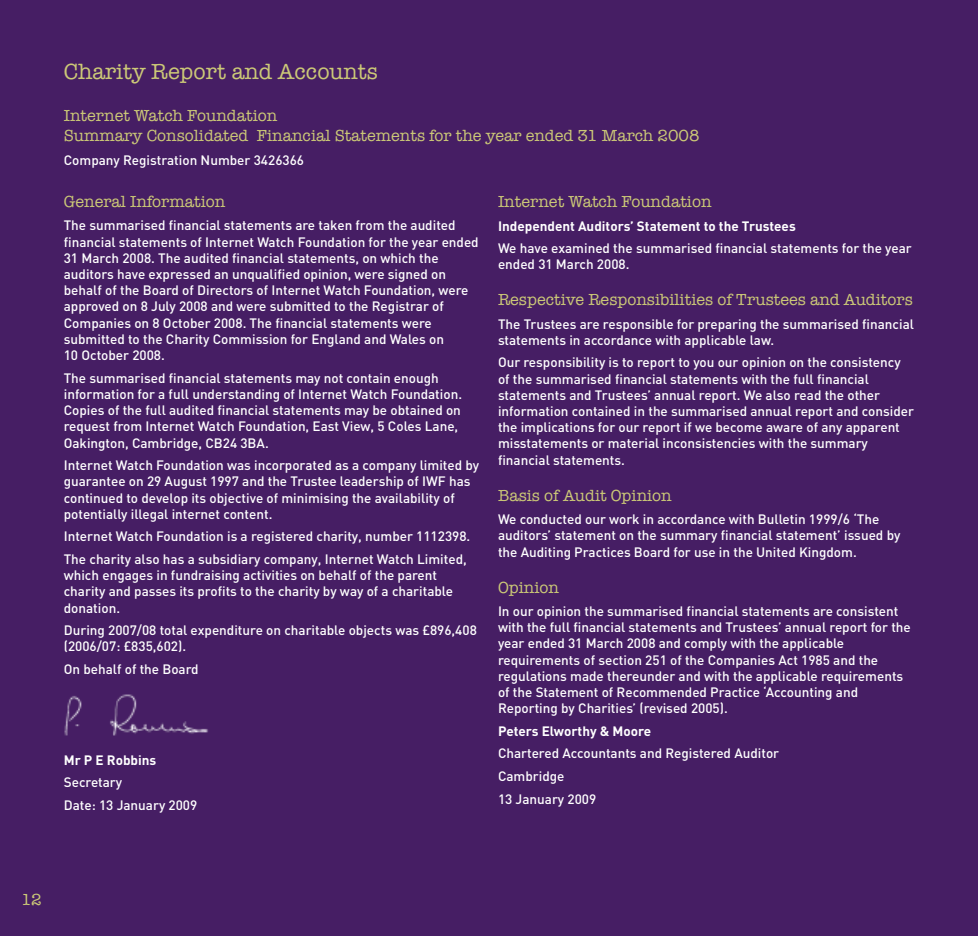
<style>
.page{position:relative;width:978px;height:936px;background:#fff}
.page>*{position:absolute;margin:0;border:0;box-sizing:border-box;transform-origin:0 0}
.t1{font:22.5px "American Typewriter";color:#ccc977}
.t2{font:16.5px/19.8px "American Typewriter";color:#ccc977}
.t3{font:500 13.5px/16.2px "DIN";color:#fff}
.t4{font:700 13.5px "DIN";color:#fff}
</style>
<div class="page">
<div style="left:0;top:0;width:978px;height:935px;background:#461e64"></div>
<img style="left:64px;top:694px;width:144px;height:42px">
<h1 class="t1" style="left:64px;top:59px;width:316px">Charity Report and Accounts</h1>
<p class="t2" style="left:64px;top:106px;width:637px">Internet Watch Foundation<br>Summary Consolidated Financial Statements for the year ended 31 March 2008</p>
<p class="t3" style="left:64px;top:152px;width:242px">Company Registration Number 3426366</p>
<p class="t2" style="left:64px;top:192px;width:163px">General Information</p>
<p class="t3" style="left:64px;top:218px;width:416px">The summarised financial statements are taken from the audited financial statements of Internet Watch Foundation for the year ended 31 March 2008. The audited financial statements, on which the auditors have expressed an unqualified opinion, were signed on behalf of the Board of Directors of Internet Watch Foundation, were approved on 8 July 2008 and were submitted to the Registrar of Companies on 8 October 2008. The financial statements were submitted to the Charity Commission for England and Wales on<br>10 October 2008.</p>
<p class="t3" style="left:64px;top:370px;width:400px">The summarised financial statements may not contain enough information for a full understanding of Internet Watch Foundation.<br>Copies of the full audited financial statements may be obtained on request from Internet Watch Foundation, East View, 5 Coles Lane, Oakington, Cambridge, CB24 3BA.</p>
<p class="t3" style="left:64px;top:457px;width:417px">Internet Watch Foundation was incorporated as a company limited by guarantee on 29 August 1997 and the Trustee leadership of IWF has continued to develop its objective of minimising the availability of potentially illegal internet content.</p>
<p class="t3" style="left:64px;top:525px;width:408px;line-height:22.6px">Internet Watch Foundation is a registered charity, number 1112398.<br>The charity also has a subsidiary company, Internet Watch Limited,</p>
<p class="t3" style="left:64px;top:567px;width:391px">which engages in fundraising activities on behalf of the parent charity and passes its profits to the charity by way of a charitable donation.</p>
<p class="t3" style="left:64px;top:622px;width:415px">During 2007/08 total expenditure on charitable objects was £896,408 (2006/07: £835,602).</p>
<p class="t3" style="left:64px;top:661px;width:136px">On behalf of the Board</p>
<p class="t4" style="left:64px;top:751px;width:94px">Mr P E Robbins</p>
<p class="t3" style="left:64px;top:770px;width:135px;line-height:22.6px">Secretary<br>Date: 13 January 2009</p>
<p class="t2" style="left:498px;top:192px;width:215px">Internet Watch Foundation</p>
<p class="t4" style="left:498px;top:218px;width:299px">Independent Auditors’ Statement to the Trustees</p>
<p class="t3" style="left:498px;top:240px;width:415px">We have examined the summarised financial statements for the year ended 31 March 2008.</p>
<p class="t2" style="left:498px;top:290px;width:416px">Respective Responsibilities of Trustees and Auditors</p>
<p class="t3" style="left:498px;top:316px;width:418px">The Trustees are responsible for preparing the summarised financial statements in accordance with applicable law.</p>
<p class="t3" style="left:498px;top:354px;width:418px">Our responsibility is to report to you our opinion on the consistency of the summarised financial statements with the full financial statements and Trustees’ annual report. We also read the other information contained in the summarised annual report and consider the implications for our report if we become aware of any apparent misstatements or material inconsistencies with the summary financial statements.</p>
<p class="t2" style="left:498px;top:485px;width:175px">Basis of Audit Opinion</p>
<p class="t3" style="left:498px;top:511px;width:404px">We conducted our work in accordance with Bulletin 1999/6 ‘The auditors’ statement on the summary financial statement’ issued by the Auditing Practices Board for use in the United Kingdom.</p>
<p class="t2" style="left:498px;top:577px;width:62px">Opinion</p>
<p class="t3" style="left:498px;top:603px;width:414px">In our opinion the summarised financial statements are consistent with the full financial statements and Trustees’ annual report for the year ended 31 March 2008 and comply with the applicable requirements of section 251 of the Companies Act 1985 and the regulations made thereunder and with the applicable requirements of the Statement of Recommended Practice ‘Accounting and Reporting by Charities’ (revised 2005).</p>
<p class="t4" style="left:498px;top:723px;width:155px">Peters Elworthy &amp; Moore</p>
<p class="t3" style="left:498px;top:742px;width:283px;line-height:22.6px">Chartered Accountants and Registered Auditor<br>Cambridge<br>13 January 2009</p>
<p class="t2" style="left:21px;top:889px;width:22px">12</p>
</div>
